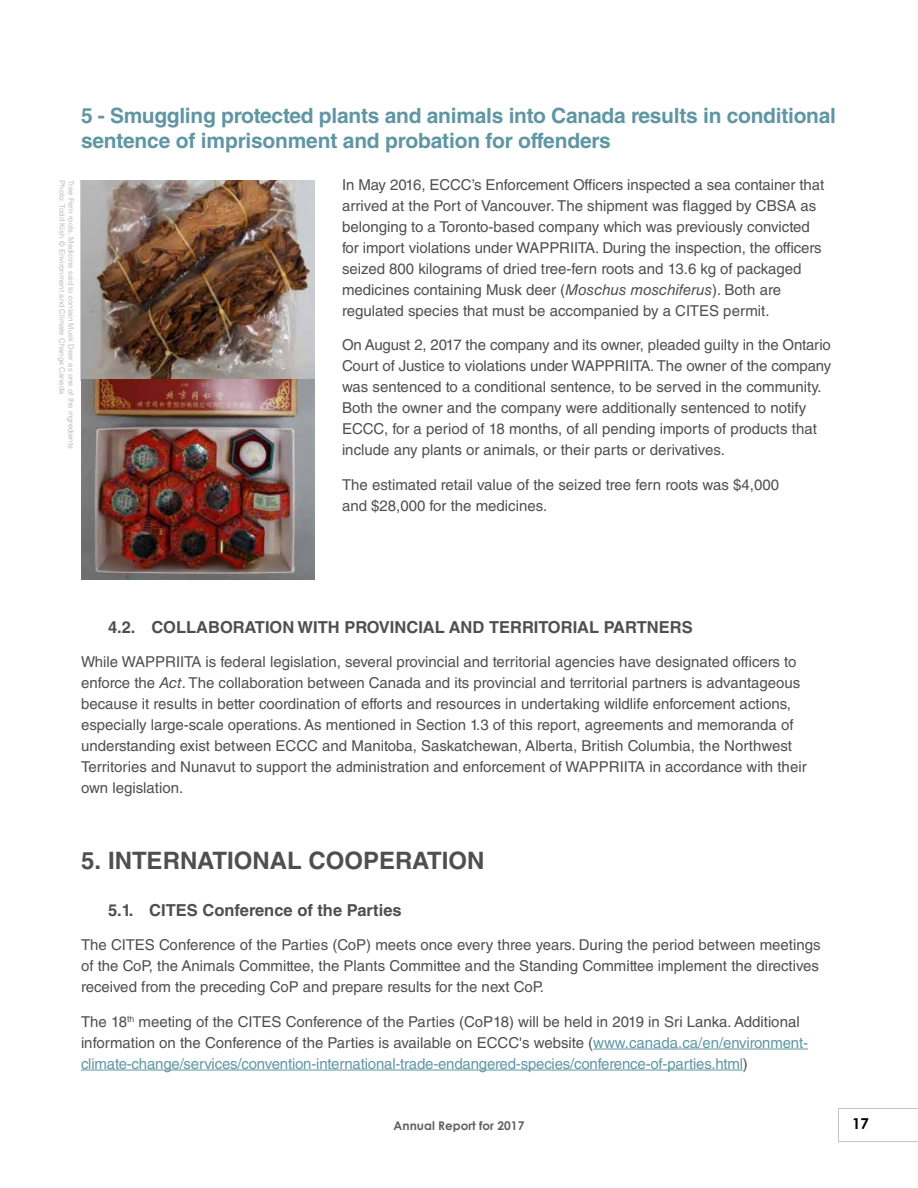
<style>
.page{position:relative;width:918px;height:1188px;background:#fff}
.page>*{position:absolute;margin:0;border:0;box-sizing:border-box;transform-origin:0 0}
.t1{font:700 24px "Helvetica LT Std";color:#4f4f51}
.t2{font:700 21px/25.2px "Helvetica LT Std";letter-spacing:-.015em;color:#6096a4}
.t3{font:700 16.5px "Helvetica LT Std";color:#4f4f51}
.t4{font:15px/21px "Helvetica LT Std";color:#4f4f51}
.t5{font:700 15px "Century Gothic";color:#000}
.t6{font:700 12px "Century Gothic";color:#000}
.t7{font:7.5px "Helvetica LT Std";letter-spacing:.02em;color:#bcbec0}
.s1{font-style:italic}
.s2{color:#6096a4}
</style>
<div class="page">
<svg style="left:838px;top:1108px;width:80px;height:34px"></svg>
<hr style="left:593px;top:1049px;width:215px;height:1px;background:#6096a4">
<hr style="left:81px;top:1070px;width:662px;height:1px;background:#6096a4">
<img style="left:81px;top:180px;width:234px;height:200px">
<img style="left:81px;top:380px;width:234px;height:200px">
<h2 class="t2" style="left:81px;top:103px;width:757px">5 - Smuggling protected plants and animals into Canada results in conditional sentence of imprisonment and probation for offenders</h2>
<p class="t4" style="left:342px;top:174px;width:484px">In May 2016, ECCC’s Enforcement Officers inspected a sea container that arrived at the Port of Vancouver. The shipment was flagged by CBSA as belonging to a Toronto-based company which was previously convicted for import violations under WAPPRIITA. During the inspection, the officers seized 800 kilograms of dried tree-fern roots and 13.6 kg of packaged medicines containing Musk deer (<span class="s1">Moschus moschiferus</span>). Both are regulated species that must be accompanied by a CITES permit.</p>
<p class="t4" style="left:342px;top:334px;width:491px">On August 2, 2017 the company and its owner, pleaded guilty in the Ontario Court of Justice to violations under WAPPRIITA. The owner of the company was sentenced to a conditional sentence, to be served in the community.<br>Both the owner and the company were additionally sentenced to notify ECCC, for a period of 18 months, of all pending imports of products that include any plants or animals, or their parts or derivatives.</p>
<p class="t4" style="left:342px;top:474px;width:439px">The estimated retail value of the seized tree fern roots was $4,000 and $28,000 for the medicines.</p>
<p class="t7" style="left:66px;top:180px;width:215px;rotate:90deg">Photo: Todd Kish © Environment and Climate Change Canada</p>
<p class="t7" style="left:75px;top:180px;width:270px;rotate:90deg">Tree Fern roots, Medicine said to contain Musk Deer as one of the ingredients</p>
<p class="t3" style="left:108px;top:617px;width:586px">4.2. COLLABORATION WITH PROVINCIAL AND TERRITORIAL PARTNERS</p>
<p class="t4" style="left:81px;top:651px;width:727px">While WAPPRIITA is federal legislation, several provincial and territorial agencies have designated officers to enforce the <span class="s1">Act</span>. The collaboration between Canada and its provincial and territorial partners is advantageous because it results in better coordination of efforts and resources in undertaking wildlife enforcement actions, especially large-scale operations. As mentioned in Section 1.3 of this report, agreements and memoranda of understanding exist between ECCC and Manitoba, Saskatchewan, Alberta, British Columbia, the Northwest Territories and Nunavut to support the administration and enforcement of WAPPRIITA in accordance with their own legislation.</p>
<h1 class="t1" style="left:81px;top:846px;width:405px">5. INTERNATIONAL COOPERATION</h1>
<p class="t3" style="left:108px;top:900px;width:295px">5.1. CITES Conference of the Parties</p>
<p class="t4" style="left:81px;top:934px;width:741px;text-align:justify">The CITES Conference of the Parties (CoP) meets once every three years. During the period between meetings of the CoP, the Animals Committee, the Plants Committee and the Standing Committee implement the directives received from the preceding CoP and prepare results for the next CoP.</p>
<p class="t4" style="left:81px;top:1011px;width:729px">The 18<sup>th</sup> meeting of the CITES Conference of the Parties (CoP18) will be held in 2019 in Sri Lanka. Additional information on the Conference of the Parties is available on ECCC's website (<span class="s2">www.canada.ca/en/environment&shy;climate-change/services/convention-international-trade-endangered-species/conference-of-parties.html</span>)</p>
<p class="t6" style="left:394px;top:1116px;width:132px">Annual Report for 2017</p>
<p class="t5" style="left:852px;top:1112px;width:18px">17</p>
</div>
